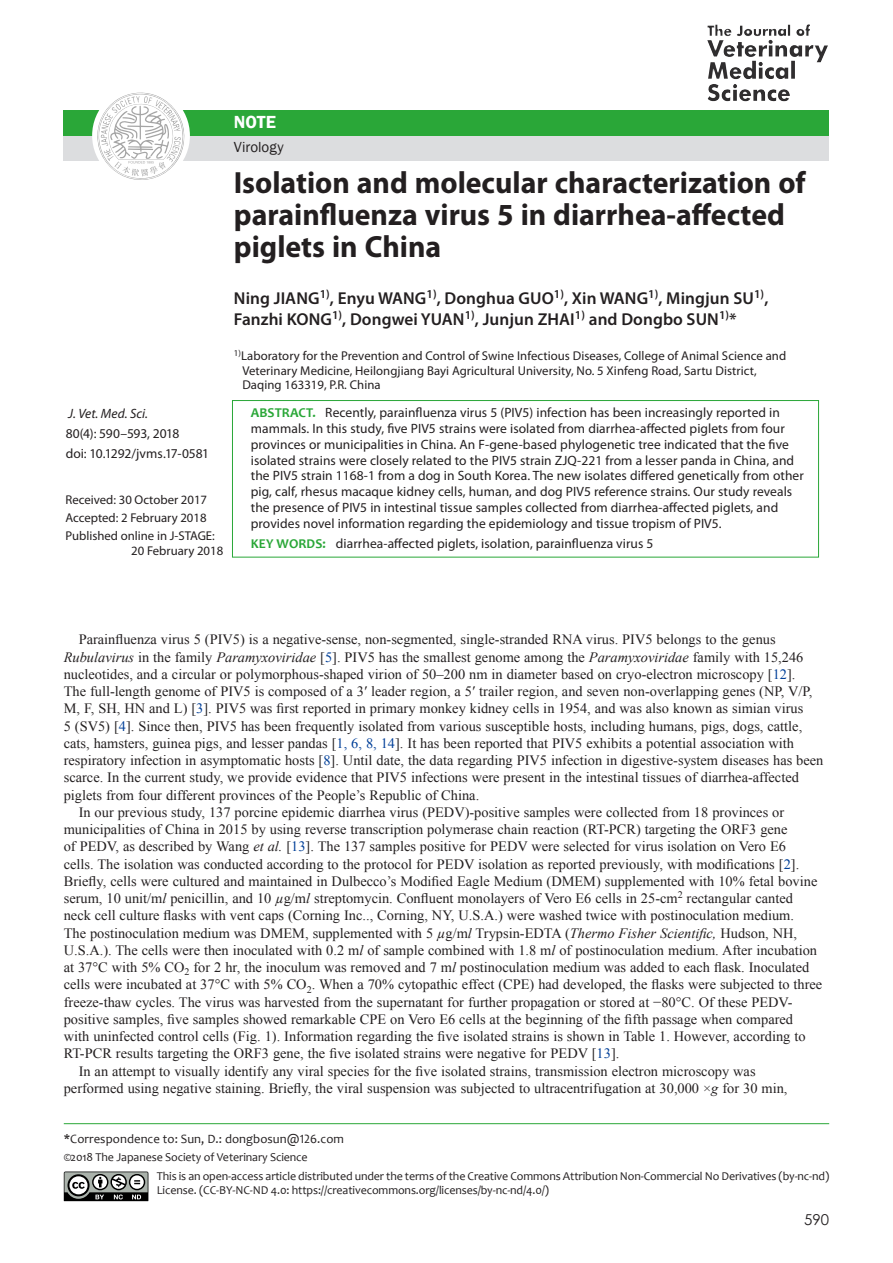
<style>
.page{position:relative;width:893px;height:1263px;background:#fff}
.page>*{position:absolute;margin:0;border:0;box-sizing:border-box;transform-origin:0 0}
.t1{font:700 30.75px/32.2px "Myriad Pro";color:#231f20}
.t2{font:600 18px "Franklin Gothic";color:#fff}
.t3{font:600 17.25px/21px "Myriad Pro";letter-spacing:.005em;color:#231f20}
.t4{font:15px "Franklin Gothic";color:#231f20}
.t5{font:15px "Century Gothic";color:#231f20}
.t6{font:14.25px "Times New Roman";color:#231f20}
.t7{font:13.5px/15.8px "Myriad Pro";letter-spacing:.005em;color:#231f20}
.t8{font:italic 13.5px "Myriad Pro";color:#231f20}
.t9{font:12.75px/14.2px "Myriad Pro";letter-spacing:.005em;color:#231f20}
.t10{font:12.75px "Candara";letter-spacing:.005em;color:#231f20}
.t11{font:12px/20px "Candara";letter-spacing:-.01em;color:#231f20}
.s1{font-family:"Candara";font-weight:700;color:#2aa738}
.s2{font-style:italic}
.s3{color:#003f98}
.s4{font-weight:700}
</style>
<div class="page">
<hr style="left:64px;top:1123px;width:765px;height:1px;background:#2aa738">
<div style="left:64px;top:136px;width:765px;height:25px;background:#dcdddf"></div>
<div style="left:64px;top:111px;width:765px;height:25px;background:#2aa738"></div>
<div style="left:92px;top:87px;width:98px;height:97px;background:#fff;border-radius:50%"></div>
<svg style="left:94px;top:92px;width:93px;height:88px"></svg>
<img style="left:707px;top:24px;width:106px;height:33px">
<div style="left:232px;top:400px;width:587px;height:157px;border:1px solid #2aa738"></div>
<svg style="left:64px;top:1171px;width:84px;height:30px"></svg>
<p class="t8" style="left:68px;top:405px;width:81px">J. Vet. Med. Sci.</p>
<p class="t7" style="left:66px;top:423px;width:145px;line-height:20px">80(4): 590–593, 2018<br>doi: 10.1292/jvms.17-0581</p>
<p class="t9" style="left:66px;top:490px;width:151px;line-height:17.9px">Received: 30 October 2017<br>Accepted: 2 February 2018<br>Published online in J-STAGE:</p>
<p class="t9" style="left:131px;top:544px;width:93px">20 February 2018</p>
<p class="t2" style="left:234px;top:111px;width:44px">NOTE</p>
<p class="t4" style="left:234px;top:138px;width:51px">Virology</p>
<h1 class="t1" style="left:234px;top:165px;width:573px">Isolation and molecular characterization of parainfluenza virus 5 in diarrhea-affected piglets in China</h1>
<p class="t3" style="left:234px;top:287px;width:536px">Ning JIANG<sup>1)</sup>, Enyu WANG<sup>1)</sup>, Donghua GUO<sup>1)</sup>, Xin WANG<sup>1)</sup>, Mingjun SU<sup>1)</sup>,<br>Fanzhi KONG<sup>1)</sup>, Dongwei YUAN<sup>1)</sup>, Junjun ZHAI<sup>1)</sup> and Dongbo SUN<sup>1)</sup>*</p>
<p class="t9" style="left:242px;top:349px;width:545px;text-indent:-9px"><sup>1)</sup>Laboratory for the Prevention and Control of Swine Infectious Diseases, College of Animal Science and<br>Veterinary Medicine, Heilongjiang Bayi Agricultural University, No. 5 Xinfeng Road, Sartu District,<br>Daqing 163319, P.R. China</p>
<p class="t7" style="left:251px;top:405px;width:554px"><span class="s1">ABSTRACT.</span> Recently, parainfluenza virus 5 (PIV5) infection has been increasingly reported in mammals. In this study, five PIV5 strains were isolated from diarrhea-affected piglets from four provinces or municipalities in China. An F-gene-based phylogenetic tree indicated that the five isolated strains were closely related to the PIV5 strain ZJQ-221 from a lesser panda in China, and the PIV5 strain 1168-1 from a dog in South Korea. The new isolates differed genetically from other pig, calf, rhesus macaque kidney cells, human, and dog PIV5 reference strains. Our study reveals the presence of PIV5 in intestinal tissue samples collected from diarrhea-affected piglets, and provides novel information regarding the epidemiology and tissue tropism of PIV5.</p>
<p class="t7" style="left:251px;top:536px;width:404px"><span class="s1">KEY WORDS:</span> diarrhea-affected piglets, isolation, parainfluenza virus 5</p>
<p class="t6" style="left:79px;top:630px;width:698px">Parainfluenza virus 5 (PIV5) is a negative-sense, non-segmented, single-stranded RNA virus. PIV5 belongs to the genus</p>
<p class="t6" style="left:64px;top:647px;width:741px"><span class="s2">Rubulavirus</span> in the family <span class="s2">Paramyxoviridae</span> [<span class="s3">5</span>]. PIV5 has the smallest genome among the <span class="s2">Paramyxoviridae</span> family with 15,246</p>
<p class="t6" style="left:64px;top:664px;width:733px">nucleotides, and a circular or polymorphous-shaped virion of 50–200 nm in diameter based on cryo-electron microscopy [<span class="s3">12</span>].</p>
<p class="t6" style="left:64px;top:682px;width:750px">The full-length genome of PIV5 is composed of a 3′ leader region, a 5′ trailer region, and seven non-overlapping genes (NP, V/P,</p>
<p class="t6" style="left:64px;top:699px;width:741px">M, F, SH, HN and L) [<span class="s3">3</span>]. PIV5 was first reported in primary monkey kidney cells in 1954, and was also known as simian virus</p>
<p class="t6" style="left:64px;top:716px;width:740px">5 (SV5) [<span class="s3">4</span>]. Since then, PIV5 has been frequently isolated from various susceptible hosts, including humans, pigs, dogs, cattle,</p>
<p class="t6" style="left:64px;top:733px;width:732px">cats, hamsters, guinea pigs, and lesser pandas [<span class="s3">1, 6, 8, 14</span>]. It has been reported that PIV5 exhibits a potential association with</p>
<p class="t6" style="left:64px;top:751px;width:761px">respiratory infection in asymptomatic hosts [<span class="s3">8</span>]. Until date, the data regarding PIV5 infection in digestive-system diseases has been</p>
<p class="t6" style="left:64px;top:768px;width:737px">scarce. In the current study, we provide evidence that PIV5 infections were present in the intestinal tissues of diarrhea-affected</p>
<p class="t6" style="left:64px;top:785px;width:417px">piglets from four different provinces of the People’s Republic of China.</p>
<p class="t6" style="left:79px;top:802px;width:707px">In our previous study, 137 porcine epidemic diarrhea virus (PEDV)-positive samples were collected from 18 provinces or</p>
<p class="t6" style="left:64px;top:820px;width:725px">municipalities of China in 2015 by using reverse transcription polymerase chain reaction (RT-PCR) targeting the ORF3 gene</p>
<p class="t6" style="left:64px;top:837px;width:724px">of PEDV, as described by Wang <span class="s2">et al.</span> [<span class="s3">13</span>]. The 137 samples positive for PEDV were selected for virus isolation on Vero E6</p>
<p class="t6" style="left:64px;top:854px;width:737px">cells. The isolation was conducted according to the protocol for PEDV isolation as reported previously, with modifications [<span class="s3">2</span>].</p>
<p class="t6" style="left:64px;top:871px;width:755px">Briefly, cells were cultured and maintained in Dulbecco’s Modified Eagle Medium (DMEM) supplemented with 10% fetal bovine</p>
<p class="t6" style="left:64px;top:889px;width:731px">serum, 10 unit/m<span class="s2">l</span> penicillin, and 10 <span class="s2">µ</span>g/m<span class="s2">l</span> streptomycin. Confluent monolayers of Vero E6 cells in 25-cm<sup>2</sup> rectangular canted</p>
<p class="t6" style="left:64px;top:906px;width:732px">neck cell culture flasks with vent caps (Corning Inc.., Corning, NY, U.S.A.) were washed twice with postinoculation medium.</p>
<p class="t6" style="left:64px;top:923px;width:735px">The postinoculation medium was DMEM, supplemented with 5 <span class="s2">µ</span>g/m<span class="s2">l</span> Trypsin-EDTA (<span class="s2">Thermo Fisher Scientific,</span> Hudson, NH,</p>
<p class="t6" style="left:64px;top:940px;width:755px">U.S.A.). The cells were then inoculated with 0.2 m<span class="s2">l</span> of sample combined with 1.8 m<span class="s2">l</span> of postinoculation medium. After incubation</p>
<p class="t6" style="left:64px;top:958px;width:747px">at 37°C with 5% CO<sub>2</sub> for 2 hr, the inoculum was removed and 7 m<span class="s2">l</span> postinoculation medium was added to each flask. Inoculated</p>
<p class="t6" style="left:64px;top:975px;width:760px">cells were incubated at 37°C with 5% CO<sub>2</sub>. When a 70% cytopathic effect (CPE) had developed, the flasks were subjected to three</p>
<p class="t6" style="left:64px;top:992px;width:730px">freeze-thaw cycles. The virus was harvested from the supernatant for further propagation or stored at −80°C. Of these PEDV-</p>
<p class="t6" style="left:64px;top:1009px;width:731px">positive samples, five samples showed remarkable CPE on Vero E6 cells at the beginning of the fifth passage when compared</p>
<p class="t6" style="left:64px;top:1027px;width:743px">with uninfected control cells (Fig. 1). Information regarding the five isolated strains is shown in Table 1. However, according to</p>
<p class="t6" style="left:64px;top:1044px;width:557px">RT-PCR results targeting the ORF3 gene, the five isolated strains were negative for PEDV [<span class="s3">13</span>].</p>
<p class="t6" style="left:79px;top:1061px;width:678px">In an attempt to visually identify any viral species for the five isolated strains, transmission electron microscopy was</p>
<p class="t6" style="left:64px;top:1078px;width:725px">performed using negative staining. Briefly, the viral suspension was subjected to ultracentrifugation at 30,000 ×<span class="s2">g</span> for 30 min,</p>
<p class="t10" style="left:64px;top:1130px;width:282px"><span class="s4">*</span>Correspondence to: Sun, D.: dongbosun@126.com</p>
<p class="t11" style="left:157px;top:1146px;width:674px;text-indent:-93px">©2018 The Japanese Society of Veterinary Science<br>This is an open-access article distributed under the terms of the Creative Commons Attribution Non-Commercial No Derivatives (by-nc-nd)</p>
<p class="t11" style="left:157px;top:1180px;width:394px">License. (CC-BY-NC-ND 4.0: https://creativecommons.org/licenses/by-nc-nd/4.0/)</p>
<p class="t5" style="left:804px;top:1209px;width:27px">590</p>
</div>
